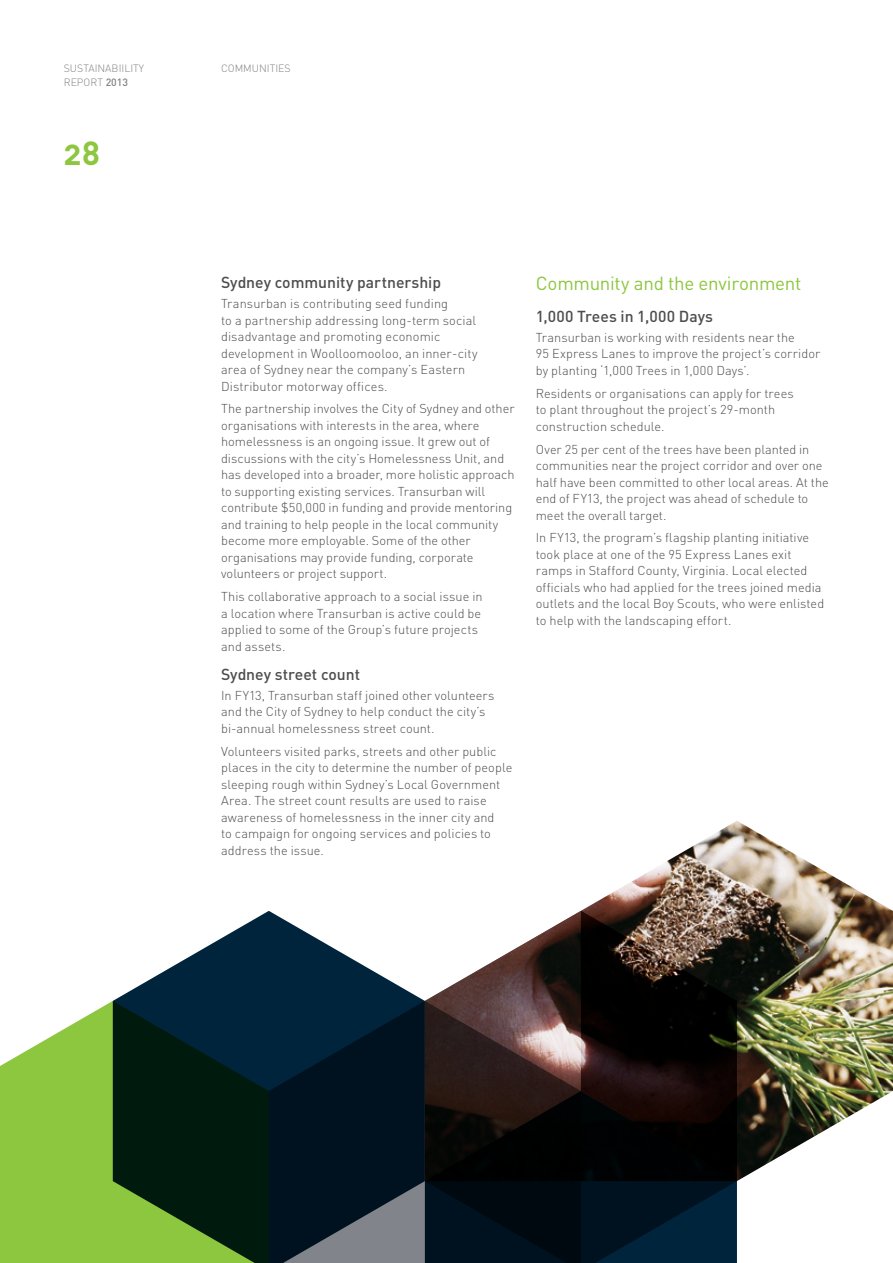
<style>
.page{position:relative;width:893px;height:1263px;background:#fff}
.page>*{position:absolute;margin:0;border:0;box-sizing:border-box;transform-origin:0 0}
.t1{font:33px "DIN Bold Alternate";color:#8dc63f}
.t2{font:18.75px "DIN";letter-spacing:-.015em;color:#8dc63f}
.t3{font:500 15.75px "DIN";color:#4d4d4f}
.t4{font:300 12.75px/16.5px "DIN";letter-spacing:.005em;color:#4d4d4f}
.t5{font:300 10.5px/13.5px "DIN";color:#808285}
.s1{font-weight:500}
</style>
<div class="page">
<svg style="left:0;top:1001px;width:113px;height:262px;background:#9acc56"></svg>
<svg style="left:113px;top:911px;width:312px;height:352px"></svg>
<img style="left:581px;top:821px;width:312px;height:360px">
<img style="left:425px;top:911px;width:312px;height:180px">
<svg style="left:581px;top:1091px;width:156px;height:172px;background:#030e16"></svg>
<svg style="left:269px;top:1001px;width:312px;height:262px;background:#192128"></svg>
<p class="t5" style="left:64px;top:61px;width:82px">SUSTAINABIILITY<br>REPORT <span class="s1">2013</span></p>
<h1 class="t1" style="left:64px;top:131px;width:38px">28</h1>
<p class="t5" style="left:221px;top:61px;width:71px">COMMUNITIES</p>
<p class="t3" style="left:221px;top:272px;width:221px">Sydney community partnership</p>
<p class="t4" style="left:221px;top:295px;width:258px">Transurban is contributing seed funding<br>to a partnership addressing long-term social disadvantage and promoting economic development in Woolloomooloo, an inner-city area of Sydney near the company’s Eastern Distributor motorway offices.</p>
<p class="t4" style="left:221px;top:400px;width:295px">The partnership involves the City of Sydney and other organisations with interests in the area, where homelessness is an ongoing issue. It grew out of discussions with the city’s Homelessness Unit, and has developed into a broader, more holistic approach to supporting existing services. Transurban will contribute $50,000 in funding and provide mentoring and training to help people in the local community become more employable. Some of the other organisations may provide funding, corporate volunteers or project support.</p>
<p class="t4" style="left:221px;top:588px;width:263px">This collaborative approach to a social issue in a location where Transurban is active could be applied to some of the Group’s future projects and assets.</p>
<p class="t3" style="left:221px;top:664px;width:141px">Sydney street count</p>
<p class="t4" style="left:221px;top:686px;width:275px">In FY13, Transurban staff joined other volunteers and the City of Sydney to help conduct the city’s bi-annual homelessness street count.</p>
<p class="t4" style="left:221px;top:742px;width:293px">Volunteers visited parks, streets and other public places in the city to determine the number of people sleeping rough within Sydney’s Local Government Area. The street count results are used to raise awareness of homelessness in the inner city and<br>to campaign for ongoing services and policies to address the issue.</p>
<h2 class="t2" style="left:536px;top:272px;width:267px">Community and the environment</h2>
<p class="t3" style="left:536px;top:306px;width:179px">1,000 Trees in 1,000 Days</p>
<p class="t4" style="left:536px;top:328px;width:286px">Transurban is working with residents near the<br>95 Express Lanes to improve the project’s corridor by planting ‘1,000 Trees in 1,000 Days’.</p>
<p class="t4" style="left:536px;top:384px;width:260px">Residents or organisations can apply for trees to plant throughout the project’s 29-month construction schedule.</p>
<p class="t4" style="left:536px;top:440px;width:294px">Over 25 per cent of the trees have been planted in communities near the project corridor and over one half have been committed to other local areas. At the end of FY13, the project was ahead of schedule to meet the overall target.</p>
<p class="t4" style="left:536px;top:529px;width:290px">In FY13, the program’s flagship planting initiative took place at one of the 95 Express Lanes exit ramps in Stafford County, Virginia. Local elected officials who had applied for the trees joined media outlets and the local Boy Scouts, who were enlisted to help with the landscaping effort.</p>
</div>
